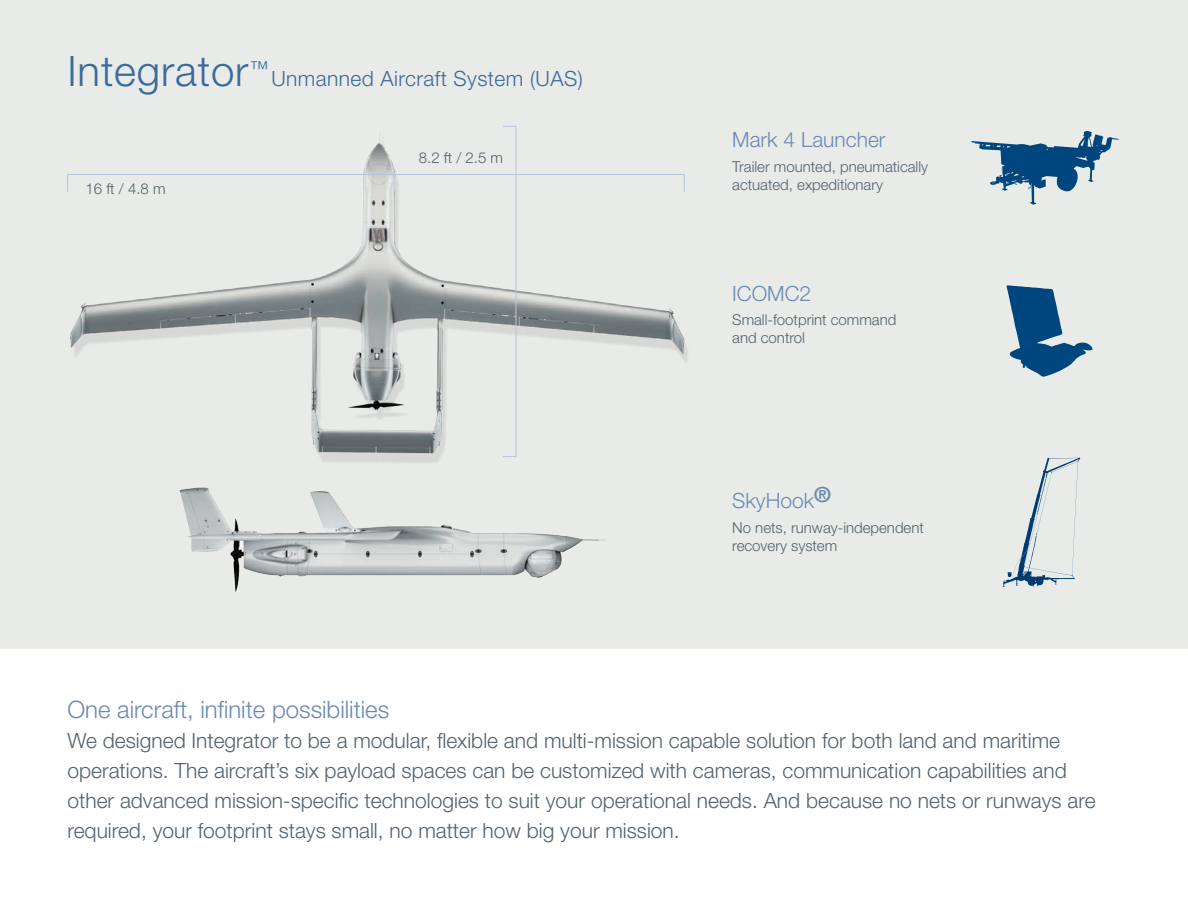
<style>
.page{position:relative;width:1188px;height:918px;background:#fff}
.page>*{position:absolute;margin:0;border:0;box-sizing:border-box;transform-origin:0 0}
.Inside_GrayBox_Headi{font:300 42px "Helvetica Neue LT Std";letter-spacing:.02em;color:#3b6a9c}
.Inside__ParagraphSub{font:300 24px "Helvetica Neue LT Std";color:#6a8ab5}
.Inside_ParagraphCopy{font:300 21px/30px "Helvetica Neue LT Std";color:#52626f}
.Insitu_GrayBox_Subhe{font:300 21px "Helvetica Neue LT Std";color:#6a8ab5}
.Inside_GrayBox_Headi-2{font:300 21px "Helvetica Neue LT Std";letter-spacing:.02em;color:#3b6a9c}
.Insitu_GrayBox_Copy{font:300 15px/18px "Helvetica Neue LT Std";color:#52626f}
</style>
<div class="page">
<div style="left:0;top:0;width:1188px;height:648px;background:#e9ebe8"></div>
<img style="left:129px;top:493px;width:539px;height:156px">
<img style="left:70px;top:126px;width:618px;height:367px">
<svg style="left:1007px;top:285px;width:86px;height:92px"></svg>
<div style="left:67px;top:174px;width:618px;height:18px;border:1px solid #b8c5dc"></div>
<div style="left:503px;top:126px;width:13px;height:331px;border:1px solid #b8c5dc"></div>
<svg style="left:972px;top:131px;width:148px;height:74px"></svg>
<svg style="left:1002px;top:458px;width:78px;height:129px"></svg>
<p class="Inside_GrayBox_Headi" style="left:68px;top:45px;width:202px">Integrator<sup>™</sup></p>
<p class="Inside_GrayBox_Headi-2" style="left:271px;top:66px;width:313px">Unmanned Aircraft System (UAS)</p>
<p class="Insitu_GrayBox_Copy" style="left:86px;top:179px;width:82px">16 ft / 4.8 m</p>
<p class="Insitu_GrayBox_Copy" style="left:419px;top:149px;width:86px">8.2 ft / 2.5 m</p>
<p class="Insitu_GrayBox_Subhe" style="left:732px;top:127px;width:155px">Mark 4 Launcher</p>
<p class="Insitu_GrayBox_Copy" style="left:732px;top:157px;width:197px">Trailer mounted, pneumatically actuated, expeditionary</p>
<p class="Insitu_GrayBox_Subhe" style="left:732px;top:280px;width:80px">ICOMC2</p>
<p class="Insitu_GrayBox_Copy" style="left:732px;top:311px;width:166px">Small-footprint command and control</p>
<p class="Insitu_GrayBox_Subhe" style="left:732px;top:488px;width:100px">SkyHook<sup>®</sup></p>
<p class="Insitu_GrayBox_Copy" style="left:732px;top:518px;width:193px">No nets, runway-independent recovery system</p>
<p class="Inside__ParagraphSub" style="left:68px;top:694px;width:323px">One aircraft, infinite possibilities</p>
<p class="Inside_ParagraphCopy" style="left:68px;top:725px;width:1030px">We designed Integrator to be a modular, flexible and multi-mission capable solution for both land and maritime operations. The aircraft’s six payload spaces can be customized with cameras, communication capabilities and other advanced mission-specific technologies to suit your operational needs. And because no nets or runways are required, your footprint stays small, no matter how big your mission.</p>
</div>
